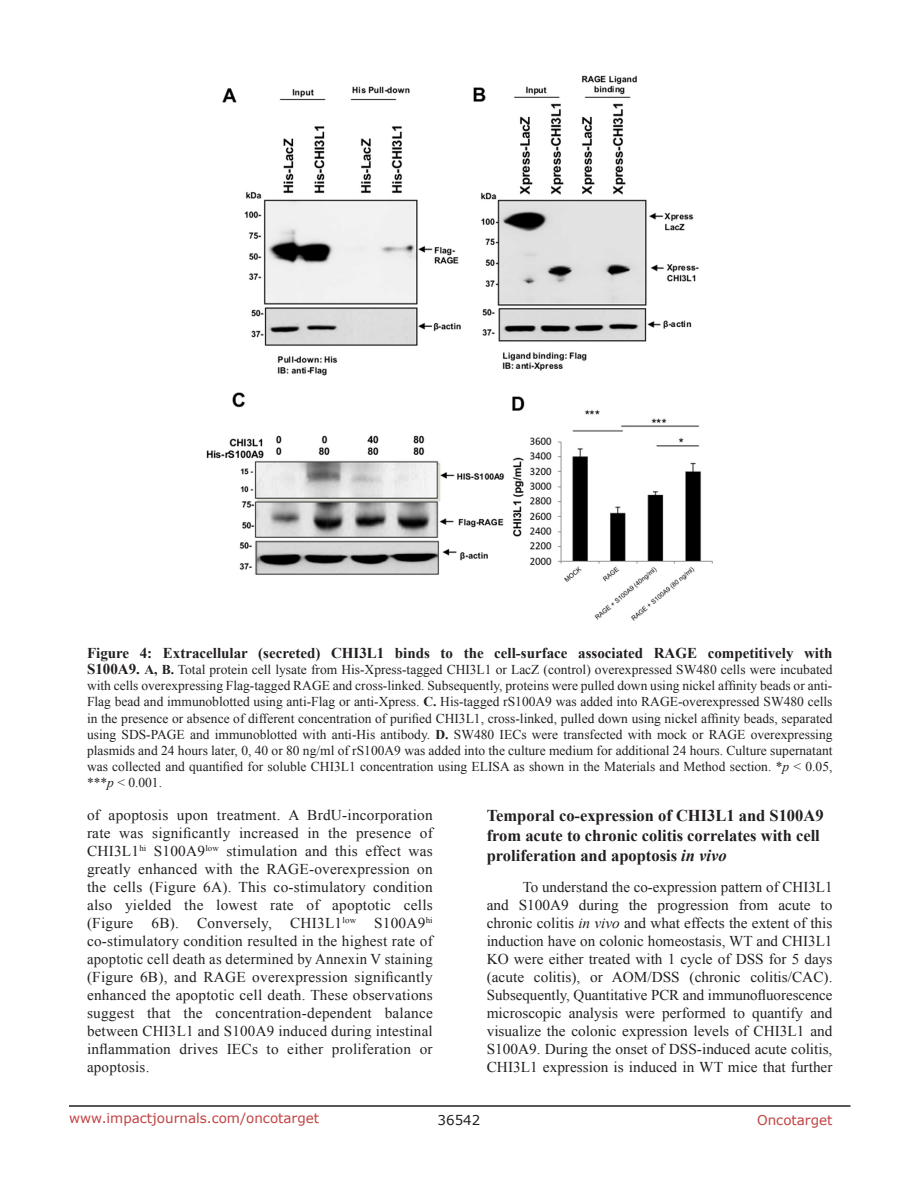
<style>
.page{position:relative;width:918px;height:1188px;background:#fff}
.page>*{position:absolute;margin:0;border:0;box-sizing:border-box;transform-origin:0 0}
.SubHeading{font:700 16.5px/19.8px "Times New Roman";color:#231f20}
.BodyText{font:15px/18px "Times New Roman";letter-spacing:.01em;color:#231f20;text-align:justify}
.FigureText{font:700 15px "Times New Roman";color:#231f20}
.FigureText-2{font:13.5px/16.2px "Times New Roman";color:#231f20;text-align:justify}
.t1{font:13.5px "Verdana";color:#c24141}
.t2{font:13.5px "Verdana";color:#231f20}
.s1{font-weight:700;font-size:15px}
.s2{font-weight:700}
.s3{font-style:italic}
</style>
<div class="page">
<hr style="left:69px;top:1105px;width:781px;height:2px;background:#231f20">
<img style="left:207px;top:75px;width:506px;height:546px">
<p class="FigureText" style="left:87px;top:642px;width:747px">Figure 4: Extracellular (secreted) CHI3L1 binds to the cell-surface associated RAGE competitively with</p>
<p class="FigureText-2" style="left:87px;top:661px;width:747px"><span class="s1">S100A9.</span> <span class="s2">A, B.</span> Total protein cell lysate from His-Xpress-tagged CHI3L1 or LacZ (control) overexpressed SW480 cells were incubated with cells overexpressing Flag-tagged RAGE and cross-linked. Subsequently, proteins were pulled down using nickel affinity beads or anti-Flag bead and immunoblotted using anti-Flag or anti-Xpress. <span class="s2">C.</span> His-tagged rS100A9 was added into RAGE-overexpressed SW480 cells in the presence or absence of different concentration of purified CHI3L1, cross-linked, pulled down using nickel affinity beads, separated using SDS-PAGE and immunoblotted with anti-His antibody. <span class="s2">D.</span> SW480 IECs were transfected with mock or RAGE overexpressing plasmids and 24 hours later, 0, 40 or 80 ng/ml of rS100A9 was added into the culture medium for additional 24 hours. Culture supernatant was collected and quantified for soluble CHI3L1 concentration using ELISA as shown in the Materials and Method section. *<span class="s3">p</span> &lt; 0.05, ***<span class="s3">p</span> &lt; 0.001.</p>
<p class="BodyText" style="left:87px;top:806px;width:347px">of apoptosis upon treatment. A BrdU-incorporation rate was significantly increased in the presence of CHI3L1<sup>hi</sup> S100A9<sup>low</sup> stimulation and this effect was greatly enhanced with the RAGE-overexpression on the cells (Figure 6A). This co-stimulatory condition also yielded the lowest rate of apoptotic cells (Figure 6B). Conversely, CHI3L1<sup>low</sup> S100A9<sup>hi </sup>co-stimulatory condition resulted in the highest rate of apoptotic cell death as determined by Annexin V staining (Figure 6B), and RAGE overexpression significantly enhanced the apoptotic cell death. These observations suggest that the concentration-dependent balance between CHI3L1 and S100A9 induced during intestinal inflammation drives IECs to either proliferation or apoptosis.</p>
<p class="SubHeading" style="left:487px;top:805px;width:338px">Temporal co-expression of CHI3L1 and S100A9 from acute to chronic colitis correlates with cell proliferation and apoptosis <span class="s3">in vivo</span></p>
<p class="BodyText" style="left:487px;top:878px;width:347px;text-indent:36px">To understand the co-expression pattern of CHI3L1 and S100A9 during the progression from acute to chronic colitis <span class="s3">in vivo</span> and what effects the extent of this induction have on colonic homeostasis, WT and CHI3L1<br>KO were either treated with 1 cycle of DSS for 5 days (acute colitis), or AOM/DSS (chronic colitis/CAC).<br>Subsequently, Quantitative PCR and immunofluorescence microscopic analysis were performed to quantify and visualize the colonic expression levels of CHI3L1 and S100A9. During the onset of DSS-induced acute colitis, CHI3L1 expression is induced in WT mice that further</p>
<p class="t1" style="left:69px;top:1109px;width:252px">www.impactjournals.com/oncotarget</p>
<p class="t2" style="left:438px;top:1111px;width:44px">36542</p>
<p class="t1" style="left:757px;top:1111px;width:77px">Oncotarget</p>
</div>
